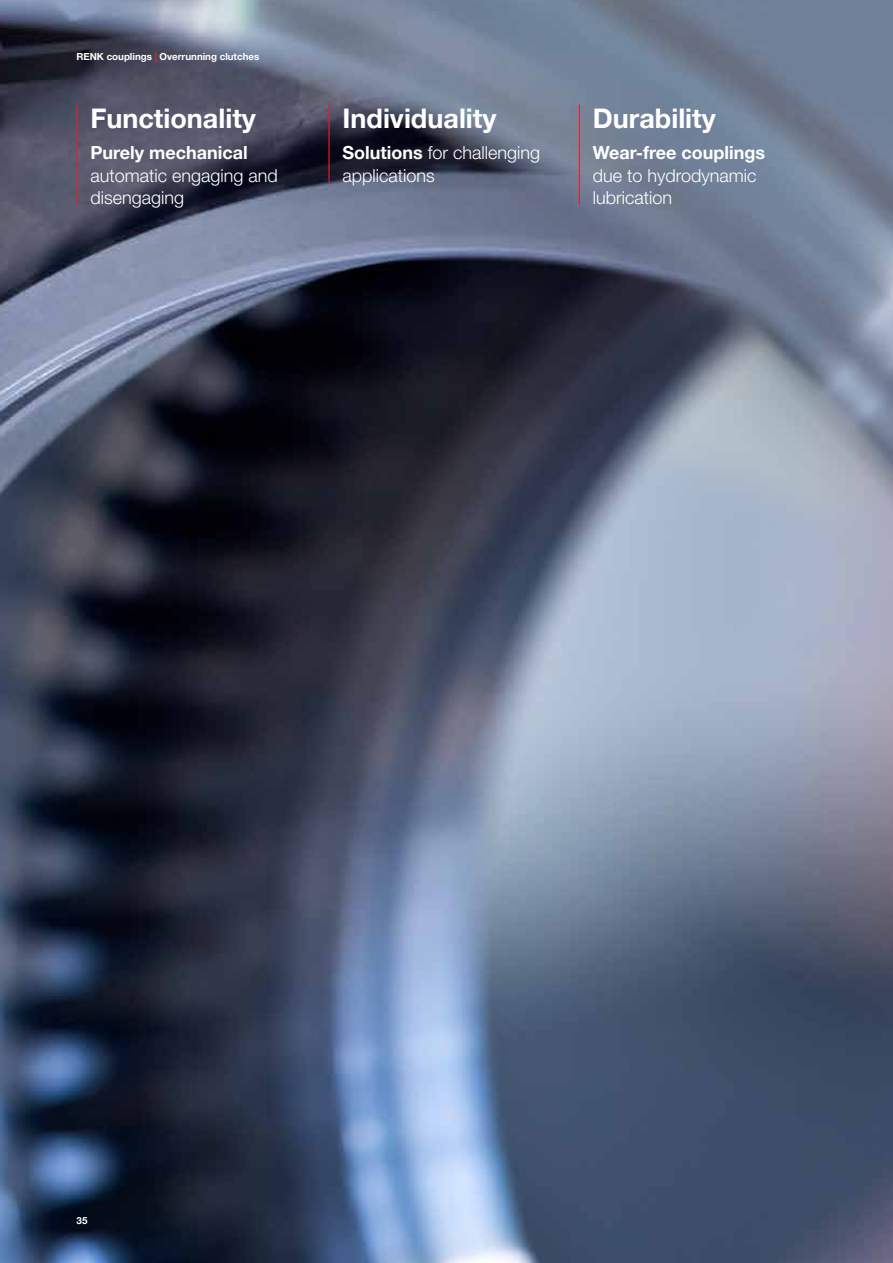
<style>
.page{position:relative;width:893px;height:1263px;background:#fff}
.page>*{position:absolute;margin:0;border:0;box-sizing:border-box;transform-origin:0 0}
.t1{font:700 27px "Helvetica Neue LT Pro";color:#fff}
.t2{font:300 18px/22.5px "Helvetica Neue LT";color:#fff}
.t3{font:700 18px "Helvetica Neue LT Pro";color:#fff}
.t4{font:700 9.75px "Helvetica Neue LT Pro";color:#fff}
.s1{color:#ed1d24}
.s2{font-family:"Helvetica Neue LT Pro";font-weight:700}
</style>
<div class="page">
<img style="left:0;top:0;width:893px;height:1263px">
<hr style="left:76px;top:104px;width:1px;height:100px;background:#ed1d24">
<hr style="left:579px;top:104px;width:1px;height:100px;background:#ed1d24">
<hr style="left:328px;top:104px;width:2px;height:78px;background:#ed1d24">
<p class="t4" style="left:76px;top:51px;width:184px">RENK couplings <span class="s1">|</span> Overrunning clutches</p>
<h1 class="t1" style="left:90px;top:101px;width:167px">Functionality</h1>
<p class="t3" style="left:90px;top:142px;width:159px">Purely mechanical</p>
<p class="t2" style="left:90px;top:164px;width:189px">automatic engaging and disengaging</p>
<h1 class="t1" style="left:343px;top:101px;width:155px">Individuality</h1>
<p class="t2" style="left:343px;top:141px;width:199px"><span class="s2">Solutions</span> for challenging applications</p>
<h1 class="t1" style="left:593px;top:101px;width:124px">Durability</h1>
<p class="t3" style="left:593px;top:142px;width:174px">Wear-free couplings</p>
<p class="t2" style="left:593px;top:164px;width:165px">due to hydrodynamic lubrication</p>
<p class="t4" style="left:77px;top:1215px;width:13px">35</p>
</div>
